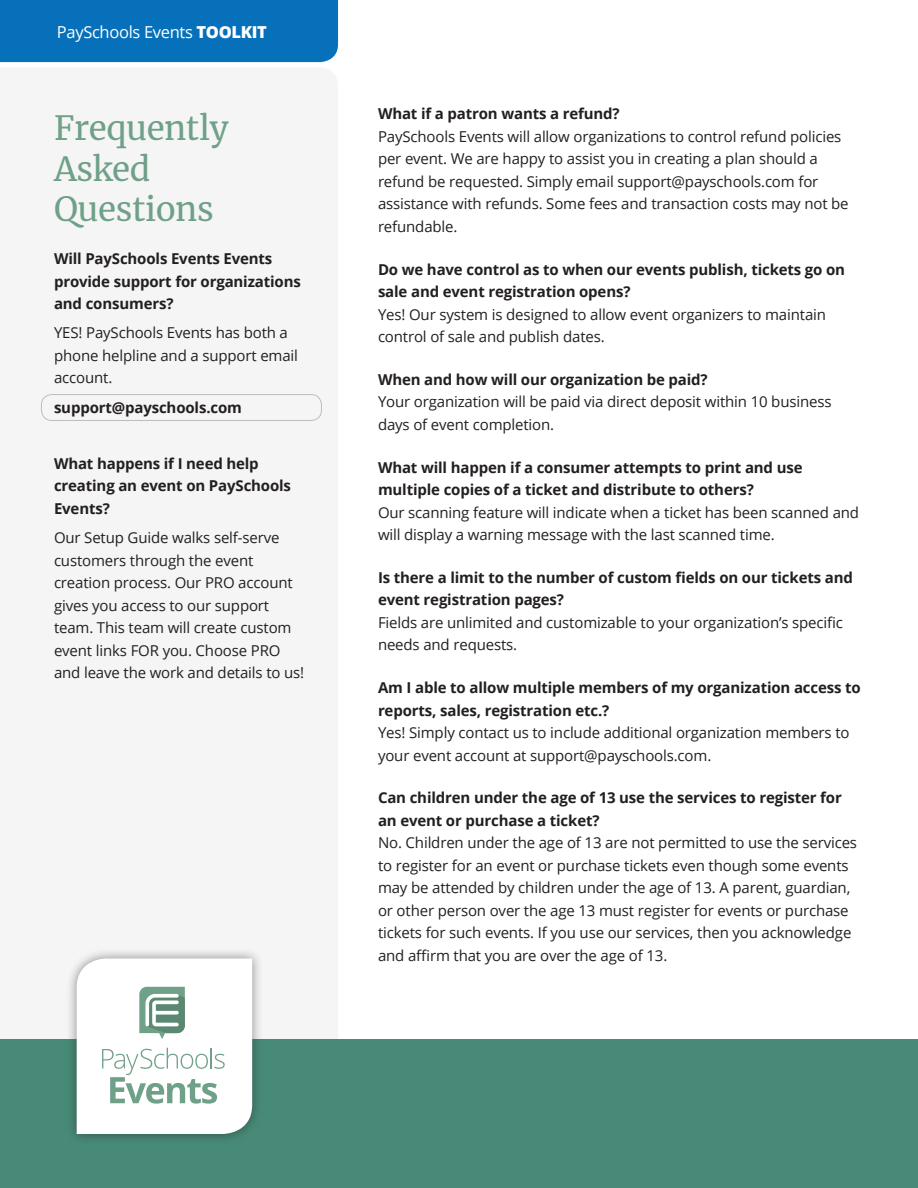
<style>
.page{position:relative;width:918px;height:1188px;background:#fff}
.page>*{position:absolute;margin:0;border:0;box-sizing:border-box;transform-origin:0 0}
.t1{font:33px/40.5px "Merriweather";letter-spacing:-.01em;color:#6fa088}
.t2{font:16.5px "Open Sans";letter-spacing:-.02em;color:#fff}
.t3{font:15px/22.5px "Open Sans";letter-spacing:-.01em;color:#231f20}
.t4{font:700 15px/22.5px "Open Sans";letter-spacing:-.01em;color:#231f20}
.s1{font-weight:800}
</style>
<div class="page">
<div style="left:0;top:1040px;width:918px;height:148px;background:#478a78"></div>
<div style="left:66px;top:948px;width:197px;height:197px;background:#231f20;opacity:.5"></div>
<svg style="left:77px;top:958px;width:175px;height:176px"></svg>
<div style="left:0;top:0;width:338px;height:62px;background:#0671ba"></div>
<div style="left:41px;top:394px;width:281px;height:27px;border:1px solid #bcbdc0;border-radius:11px"></div>
<p class="t2" style="left:57px;top:21px;width:212px">PaySchools Events <span class="s1">TOOLKIT</span></p>
<h1 class="t1" style="left:54px;top:107px;width:176px">Frequently<br>Asked<br>Questions</h1>
<p class="t4" style="left:54px;top:247px;width:248px">Will PaySchools Events Events provide support for organizations and consumers?</p>
<p class="t3" style="left:54px;top:321px;width:246px">YES! PaySchools Events has both a phone helpline and a support email account.</p>
<p class="t4" style="left:54px;top:396px;width:189px">support@payschools.com</p>
<p class="t4" style="left:54px;top:452px;width:239px">What happens if I need help creating an event on PaySchools<br>Events?</p>
<p class="t3" style="left:54px;top:526px;width:252px">Our Setup Guide walks self-serve customers through the event creation process. Our PRO account gives you access to our support team. This team will create custom event links FOR you. Choose PRO and leave the work and details to us!</p>
<p class="t4" style="left:378px;top:102px;width:243px">What if a patron wants a refund?</p>
<p class="t3" style="left:378px;top:125px;width:472px">PaySchools Events will allow organizations to control refund policies per event. We are happy to assist you in creating a plan should a refund be requested. Simply email support@payschools.com for assistance with refunds. Some fees and transaction costs may not be refundable.</p>
<p class="t4" style="left:378px;top:258px;width:469px">Do we have control as to when our events publish, tickets go on sale and event registration opens?</p>
<p class="t3" style="left:378px;top:303px;width:450px">Yes! Our system is designed to allow event organizers to maintain control of sale and publish dates.</p>
<p class="t4" style="left:378px;top:368px;width:331px">When and how will our organization be paid?</p>
<p class="t3" style="left:378px;top:390px;width:455px">Your organization will be paid via direct deposit within 10 business days of event completion.</p>
<p class="t4" style="left:378px;top:456px;width:426px">What will happen if a consumer attempts to print and use multiple copies of a ticket and distribute to others?</p>
<p class="t3" style="left:378px;top:501px;width:483px">Our scanning feature will indicate when a ticket has been scanned and will display a warning message with the last scanned time.</p>
<p class="t4" style="left:378px;top:566px;width:476px">Is there a limit to the number of custom fields on our tickets and event registration pages?</p>
<p class="t3" style="left:378px;top:611px;width:467px">Fields are unlimited and customizable to your organization’s specific needs and requests.</p>
<p class="t4" style="left:378px;top:676px;width:484px">Am I able to allow multiple members of my organization access to reports, sales, registration etc.?</p>
<p class="t3" style="left:378px;top:721px;width:473px">Yes! Simply contact us to include additional organization members to your event account at support@payschools.com.</p>
<p class="t4" style="left:378px;top:786px;width:465px">Can children under the age of 13 use the services to register for an event or purchase a ticket?</p>
<p class="t3" style="left:378px;top:831px;width:481px">No. Children under the age of 13 are not permitted to use the services to register for an event or purchase tickets even though some events may be attended by children under the age of 13. A parent, guardian, or other person over the age 13 must register for events or purchase tickets for such events. If you use our services, then you acknowledge and affirm that you are over the age of 13.</p>
</div>
